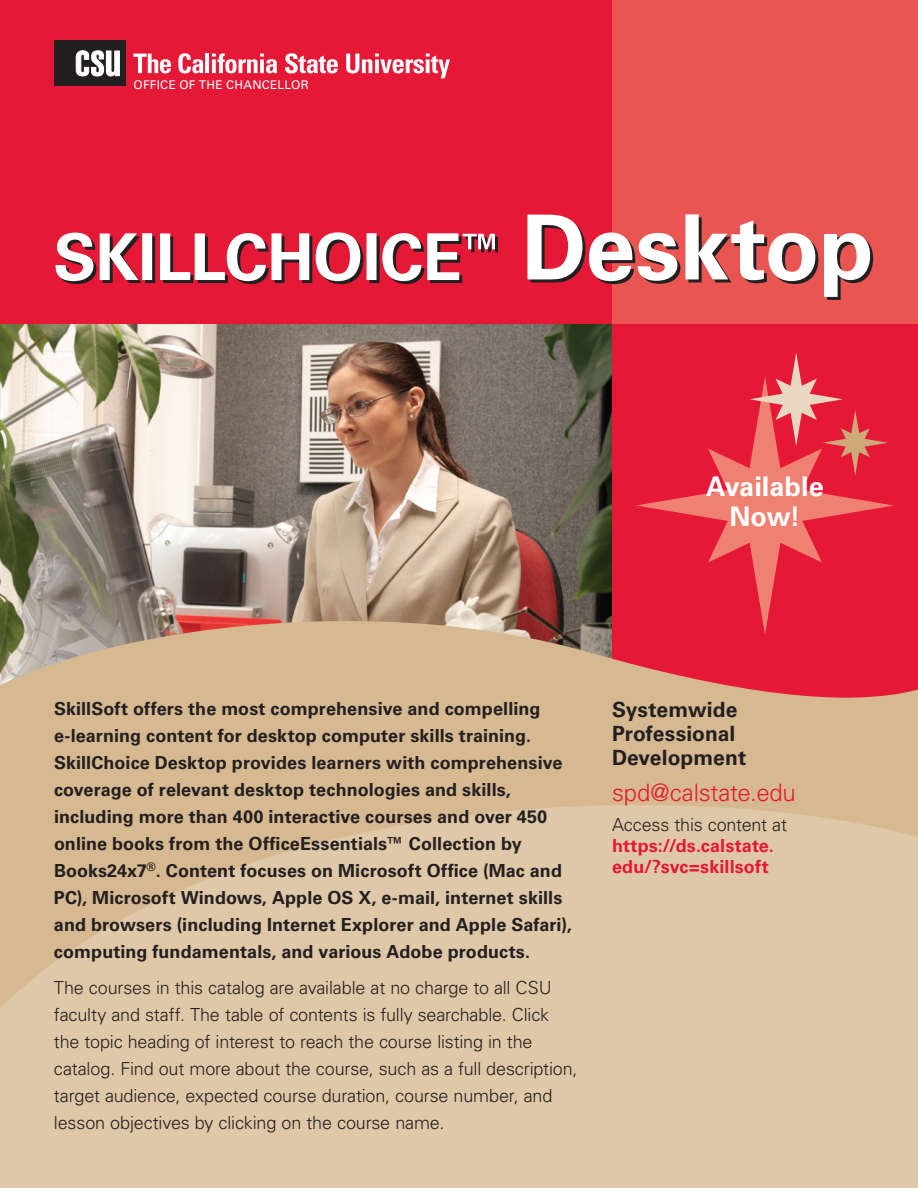
<style>
.page{position:relative;width:918px;height:1188px;background:#fff}
.page>*{position:absolute;margin:0;border:0;box-sizing:border-box;transform-origin:0 0}
.t1{font:700 90px "Univers LT Std";letter-spacing:-.01em;color:#231f20}
.t2{font:700 27px/30px "Univers LT Std";color:#fff;text-align:center}
.t3{font:300 24px "Univers LT Std";letter-spacing:-.01em;color:#e51836}
.t4{font:700 21px/24px "Univers LT Std";letter-spacing:.005em;color:#231f20}
.t5{font:700 18px/27px "Univers LT Std";letter-spacing:.005em;color:#231f20}
.t6{font:300 18px/27px "Univers LT Std";letter-spacing:-.01em;color:#231f20}
.t7{font:700 18px/21px "Univers LT Std";letter-spacing:.005em;color:#e51836}
.t8{font:12px "Univers LT Std";letter-spacing:.02em;color:#fff}
</style>
<div class="page">
<div style="left:612px;top:0;width:306px;height:324px;background:#e95652"></div>
<div style="left:612px;top:324px;width:306px;height:864px;background:#e51836"></div>
<div style="left:0;top:724px;width:918px;height:464px;background:#dfc8a7"></div>
<div style="left:0;top:0;width:612px;height:324px;background:#e51836"></div>
<img style="left:0;top:324px;width:612px;height:270px">
<svg style="left:133px;top:54px;width:38px;height:19px"></svg>
<svg style="left:178px;top:53px;width:25px;height:20px"></svg>
<hr style="left:206px;top:54px;width:3px;height:19px;background:#fff">
<svg style="left:212px;top:53px;width:65px;height:20px"></svg>
<svg style="left:285px;top:53px;width:53px;height:20px"></svg>
<svg style="left:346px;top:54px;width:104px;height:24px"></svg>
<div style="left:54px;top:40px;width:71px;height:46px;background:#231f20"></div>
<svg style="left:76px;top:50px;width:44px;height:26px"></svg>
<svg style="left:636px;top:448px;width:258px;height:146px"></svg>
<svg style="left:749px;top:353px;width:139px;height:122px"></svg>
<svg style="left:0;top:594px;width:918px;height:414px;fill:#d6b990"></svg>
<svg style="left:56px;top:232px;width:442px;height:52px"></svg>
<p class="t8" style="left:134px;top:77px;width:177px">OFFICE OF THE CHANCELLOR</p>
<h1 class="t1" style="left:525px;top:198px;width:353px">Desktop</h1>
<h2 class="t2" style="left:706px;top:472px;width:119px">Available<br>Now!</h2>
<p class="t5" style="left:54px;top:695px;width:519px">SkillSoft offers the most comprehensive and compelling e-learning content for desktop computer skills training.<br>SkillChoice Desktop provides learners with comprehensive coverage of relevant desktop technologies and skills, including more than 400 interactive courses and over 450 online books from the OfficeEssentials™ Collection by Books24x7<sup>®</sup>. Content focuses on Microsoft Office (Mac and PC), Microsoft Windows, Apple OS X, e-mail, internet skills and browsers (including Internet Explorer and Apple Safari), computing fundamentals, and various Adobe products.</p>
<p class="t6" style="left:54px;top:974px;width:525px">The courses in this catalog are available at no charge to all CSU faculty and staff. The table of contents is fully searchable. Click the topic heading of interest to reach the course listing in the catalog. Find out more about the course, such as a full description, target audience, expected course duration, course number, and lesson objectives by clicking on the course name.</p>
<p class="t4" style="left:612px;top:698px;width:136px">Systemwide<br>Professional<br>Development</p>
<h3 class="t3" style="left:612px;top:778px;width:186px">spd@calstate.edu</h3>
<p class="t6" style="left:612px;top:811px;width:177px">Access this content at</p>
<p class="t7" style="left:612px;top:836px;width:163px">https://ds.calstate. edu/?svc=skillsoft</p>
</div>
